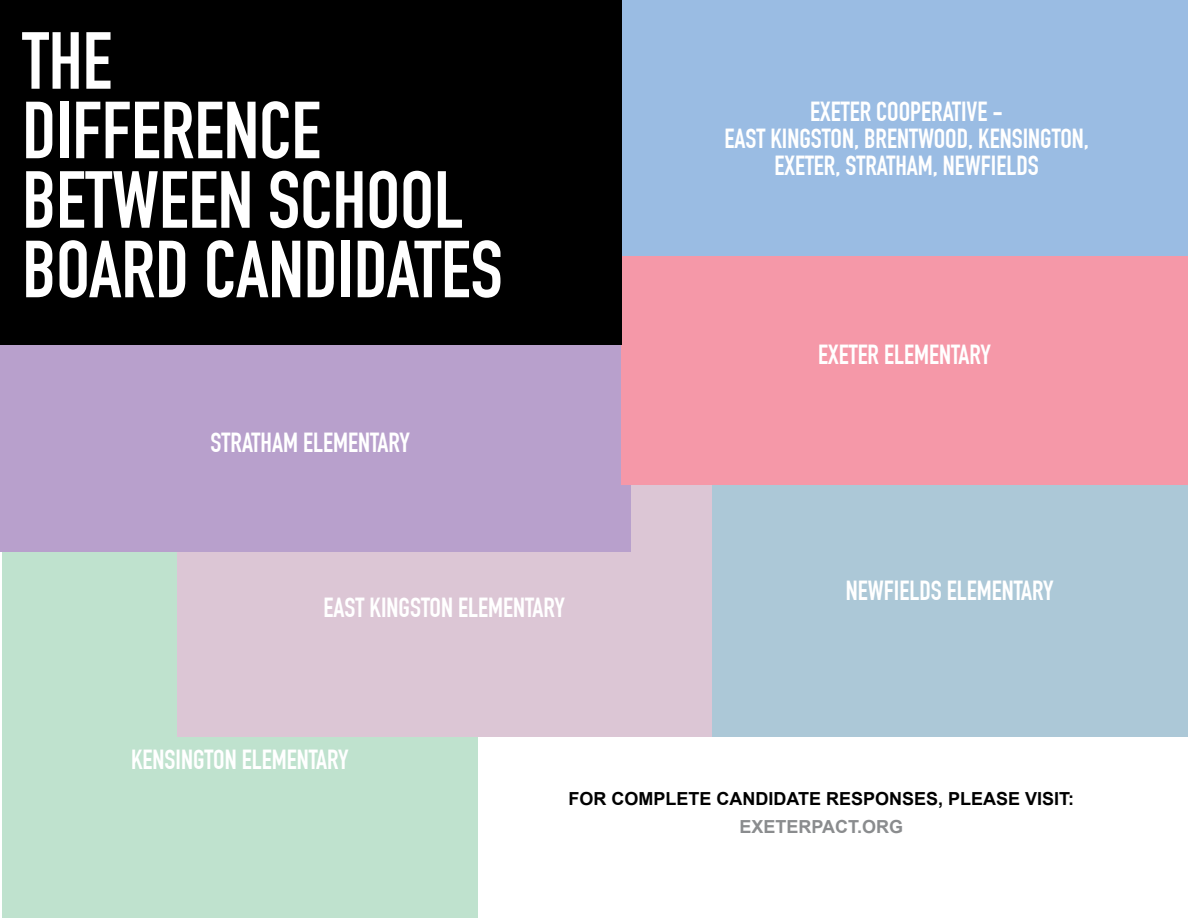
<style>
.page{position:relative;width:1188px;height:918px;background:#fff}
.page>*{position:absolute;margin:0;border:0;box-sizing:border-box;transform-origin:0 0}
.t1{font:700 79.5px/69.4px "DIN Condensed";color:#fff}
.t2{font:700 27px/27px "DIN Condensed";color:#fff;text-align:center}
.t3{font:700 18px "Arial";color:#000}
.t4{font:700 18px "Arial";color:#8a8c8e}
</style>
<div class="page">
<div style="left:2px;top:548px;width:476px;height:370px;background:#bfe2ce"></div>
<div style="left:621px;top:0;width:567px;height:256px;background:#9abce3"></div>
<div style="left:712px;top:464px;width:476px;height:273px;background:#acc8d7"></div>
<div style="left:177px;top:464px;width:535px;height:273px;background:#dcc6d5"></div>
<div style="left:0;top:343px;width:631px;height:209px;background:#b8a0cc"></div>
<div style="left:621px;top:256px;width:567px;height:229px;background:#f598a8"></div>
<div style="left:0;top:0;width:621px;height:345px;background:#000"></div>
<h1 class="t1" style="left:22px;top:27px;width:482px">THE<br>DIFFERENCE<br>BETWEEN SCHOOL<br>BOARD CANDIDATES</h1>
<p class="t2" style="left:211px;top:429px;width:12px">STRATHAM</p>
<p class="t2" style="left:303px;top:429px;width:108px">ELEMENTARY</p>
<p class="t2" style="left:324px;top:594px;width:69px">EAST KINGSTON</p>
<p class="t2" style="left:458px;top:594px;width:108px">ELEMENTARY</p>
<p class="t2" style="left:131px;top:746px;width:33px">KENSINGTON</p>
<p class="t2" style="left:242px;top:746px;width:108px">ELEMENTARY</p>
<p class="t2" style="left:725px;top:98px;width:366px">EXETER COOPERATIVE -<br>EAST KINGSTON, BRENTWOOD, KENSINGTON,<br>EXETER, STRATHAM, NEWFIELDS</p>
<p class="t2" style="left:818px;top:341px;width:174px">EXETER ELEMENTARY</p>
<p class="t2" style="left:846px;top:578px;width:209px">NEWFI ELDS ELEMENTARY</p>
<p class="t3" style="left:568px;top:787px;width:507px">FOR COMPLETE CANDIDATE RESPONSES, PLEASE VISIT:</p>
<p class="t4" style="left:739px;top:815px;width:165px">EXETERPACT.ORG</p>
</div>
